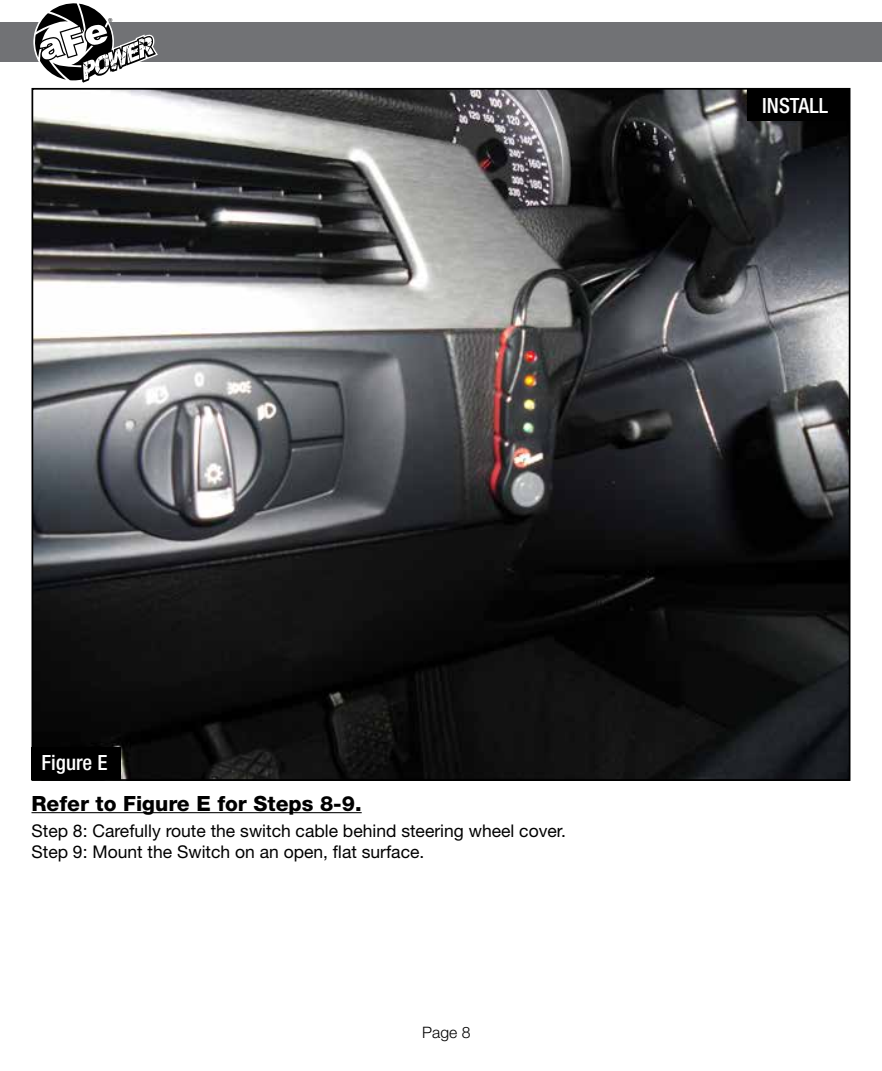
<style>
.page{position:relative;width:882px;height:1071px;background:#fff}
.page>*{position:absolute;margin:0;border:0;box-sizing:border-box;transform-origin:0 0}
.t1{font:800 21px "Helvetica Neue";color:#000}
.t2{font:500 condensed 21px "Helvetica Neue";color:#fff}
.t3{font:17.5px/21px "Helvetica Neue";color:#000}
.t4{font:300 15.75px "Helvetica Neue";color:#000}
.t5{font:8.75px "Myriad";color:#000}
</style>
<div class="page">
<img style="left:35px;top:91px;width:812px;height:687px">
<hr style="left:32px;top:812px;width:330px;height:1px;background:#000">
<div style="left:32px;top:747px;width:89px;height:33px;background:#000"></div>
<div style="left:747px;top:88px;width:103px;height:33px;background:#000"></div>
<div style="left:0;top:23px;width:882px;height:39px;background:#717275"></div>
<svg style="left:34px;top:3px;width:124px;height:80px"></svg>
<p class="t5" style="left:108px;top:17px;width:6px">®</p>
<p class="t2" style="left:762px;top:93px;width:67px">INSTALL</p>
<p class="t2" style="left:42px;top:750px;width:67px">Figure E</p>
<p class="t1" style="left:32px;top:791px;width:332px">Refer to Figure E for Steps 8-9.</p>
<p class="t3" style="left:32px;top:820px;width:536px">Step 8: Carefully route the switch cable behind steering wheel cover.<br>Step 9: Mount the Switch on an open, flat surface.</p>
<p class="t4" style="left:422px;top:1023px;width:50px">Page 8</p>
</div>
